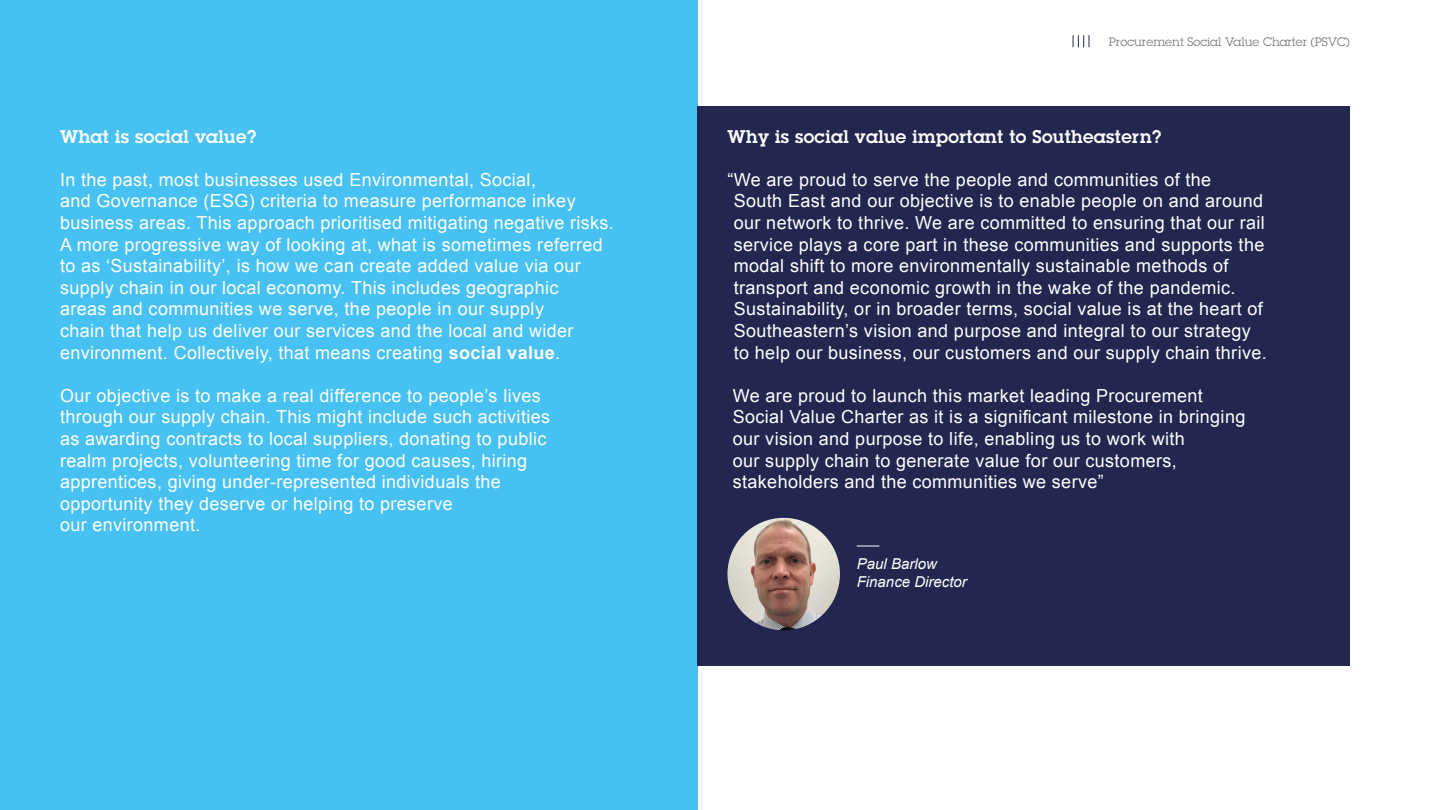
<style>
.page{position:relative;width:1440px;height:810px;background:#fff}
.page>*{position:absolute;margin:0;border:0;box-sizing:border-box;transform-origin:0 0}
.t1{font:18px/21.6px "Arial";letter-spacing:.02em;color:#fff}
.t2{font:600 18px "Lubalin Graph Std";letter-spacing:.02em;color:#fff}
.t3{font:italic 15px/18px "Arial";color:#fff}
.t4{font:12px "Lubalin Graph Std";color:#787878}
.s1{font-weight:700}
</style>
<div class="page">
<svg style="left:1073px;top:35px;width:17px;height:12px"></svg>
<div style="left:0;top:0;width:697px;height:810px;background:#47c1f1"></div>
<div style="left:698px;top:106px;width:652px;height:559px;background:#23264f"></div>
<img style="left:727px;top:518px;width:113px;height:112px;border-radius:56px">
<svg style="left:857px;top:546px;width:22px;height:1px"></svg>
<p class="t2" style="left:60px;top:124px;width:198px">What is social value?</p>
<p class="t1" style="left:60px;top:169px;width:555px">In the past, most businesses used Environmental, Social,<br>and Governance (ESG) criteria to measure performance inkey business areas. This approach prioritised mitigating negative risks.<br>A more progressive way of looking at, what is sometimes referred to as ‘Sustainability’, is how we can create added value via our supply chain in our local economy. This includes geographic<br>areas and communities we serve, the people in our supply<br>chain that help us deliver our services and the local and wider environment. Collectively, that means creating <span class="s1">social value</span>.</p>
<p class="t1" style="left:60px;top:385px;width:492px">Our objective is to make a real difference to people’s lives through our supply chain. This might include such activities as awarding contracts to local suppliers, donating to public realm projects, volunteering time for good causes, hiring apprentices, giving under-represented individuals the opportunity they deserve or helping to preserve<br>our environment.</p>
<p class="t4" style="left:1109px;top:34px;width:243px">Procurement Social Value Charter (PSVC)</p>
<p class="t2" style="left:728px;top:124px;width:436px">Why is social value important to Southeastern?</p>
<p class="t1" style="left:734px;top:169px;width:534px;text-indent:-6px">“We are proud to serve the people and communities of the<br>South East and our objective is to enable people on and around our network to thrive. We are committed to ensuring that our rail service plays a core part in these communities and supports the modal shift to more environmentally sustainable methods of transport and economic growth in the wake of the pandemic.<br>Sustainability, or in broader terms, social value is at the heart of Southeastern’s vision and purpose and integral to our strategy to help our business, our customers and our supply chain thrive.</p>
<p class="t1" style="left:733px;top:385px;width:514px">We are proud to launch this market leading Procurement Social Value Charter as it is a significant milestone in bringing our vision and purpose to life, enabling us to work with<br>our supply chain to generate value for our customers, stakeholders and the communities we serve”</p>
<p class="t3" style="left:857px;top:555px;width:112px">Paul Barlow<br>Finance Director</p>
</div>
